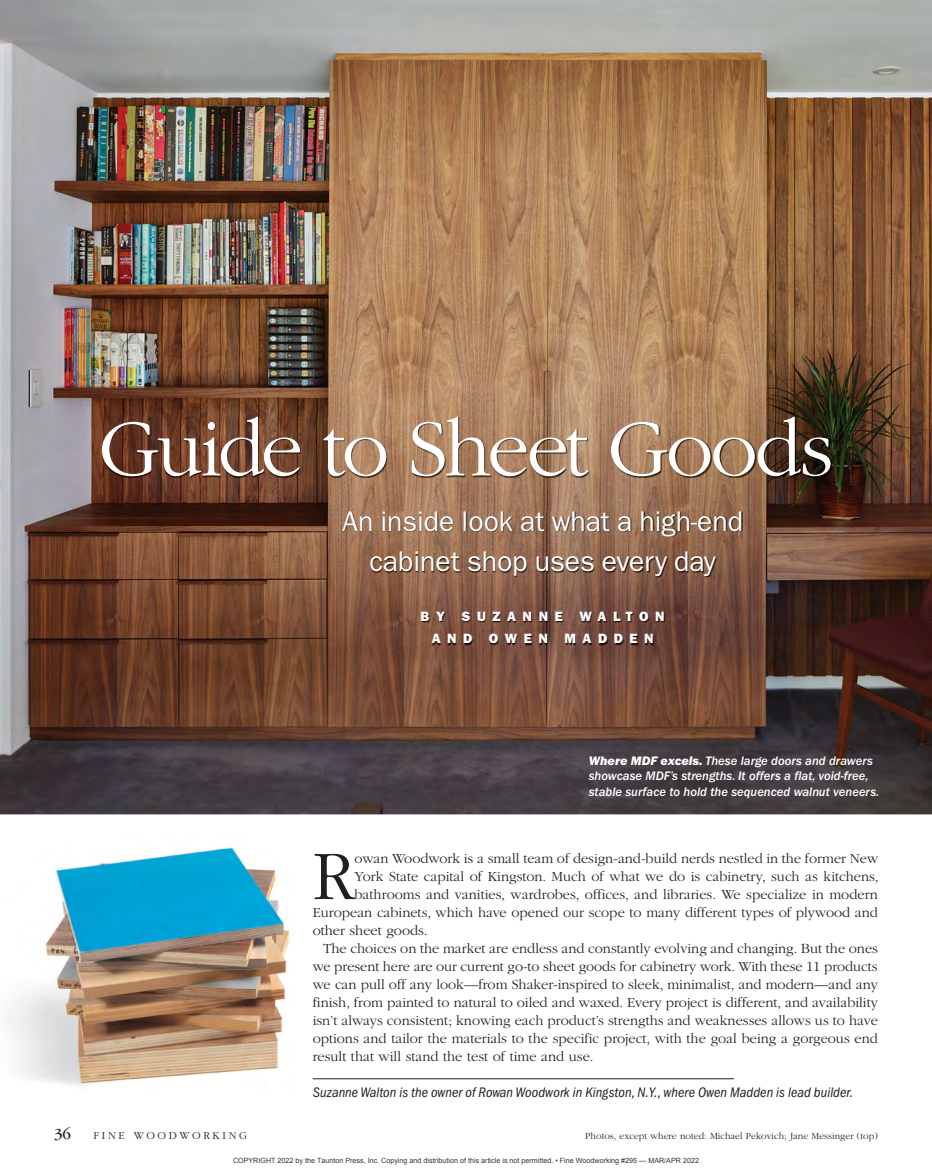
<style>
.page{position:relative;width:932px;height:1175px;background:#fff}
.page>*{position:absolute;margin:0;border:0;box-sizing:border-box;transform-origin:0 0}
.t1{font:300 83.7px "ITC Garamond Std";letter-spacing:-.045em;color:#fff}
.t2{font:300 72.15px "ITC Garamond Std";color:#231f20}
.t3{font:28.5px/40.5px "ITC Franklin Gothic Std";letter-spacing:-.005em;color:#fff;text-align:center}
.t4{font:16.05px "ITC Garamond Std";color:#231f20}
.t5{font:300 14.4px "ITC Garamond Std";color:#231f20}
.t6{font:italic condensed 14.25px "ITC Franklin Gothic Std";letter-spacing:.005em;color:#231f20}
.t7{font:13.5px/22.5px "ITC Franklin Gothic Std Hvy";letter-spacing:.485em;color:#fff;text-align:center}
.t8{font:12.75px/15.8px "ITC Franklin Gothic Std Med It";color:#fff}
.t9{font:300 11.1px "ITC Garamond Std";letter-spacing:.24em;color:#231f20}
.t10{font:300 9.75px "ITC Garamond Std";letter-spacing:.005em;color:#231f20}
.t11{font:7.2px "Arial";color:rgb(0 0 0/.8)}
.s1{font-family:"ITC Franklin Gothic Std Hvy It"}
</style>
<div class="page">
<img style="left:0;top:0;width:932px;height:814px">
<hr style="left:312px;top:1078px;width:422px;height:1px;background:#231f20">
<img style="left:102px;top:417px;width:729px;height:61px">
<img style="left:7px;top:847px;width:283px;height:239px">
<img style="left:343px;top:512px;width:399px;height:133px">
<p class="t1" style="left:99px;top:404px;width:736px">Guide to Sheet Goods</p>
<p class="t3" style="left:342px;top:501px;width:402px">An inside look at what a high-end cabinet shop uses every day</p>
<p class="t7" style="left:420px;top:605px;width:246px">BY SUZANNE WALTON<br>AND OWEN MADDEN</p>
<p class="t8" style="left:588px;top:752px;width:292px"><span class="s1">Where MDF excels.</span> These large doors and drawers showcase MDF’s strengths. It offers a flat, void-free, stable surface to hold the sequenced walnut veneers.</p>
<p class="t2" style="left:312px;top:837px;width:43px">R</p>
<p class="t5" style="left:354px;top:850px;width:525px">owan Woodwork is a small team of design-and-build nerds nestled in the former New</p>
<p class="t5" style="left:354px;top:868px;width:525px">York State capital of Kingston. Much of what we do is cabinetry, such as kitchens,</p>
<p class="t5" style="left:354px;top:886px;width:525px">bathrooms and vanities, wardrobes, offices, and libraries. We specialize in modern</p>
<p class="t5" style="left:313px;top:904px;width:567px">European cabinets, which have opened our scope to many different types of plywood and</p>
<p class="t5" style="left:313px;top:922px;width:116px">other sheet goods.</p>
<p class="t5" style="left:323px;top:940px;width:556px">The choices on the market are endless and constantly evolving and changing. But the ones</p>
<p class="t5" style="left:312px;top:958px;width:566px">we present here are our current go-to sheet goods for cabinetry work. With these 11 products</p>
<p class="t5" style="left:312px;top:976px;width:566px">we can pull off any look—from Shaker-inspired to sleek, minimalist, and modern—and any</p>
<p class="t5" style="left:312px;top:994px;width:566px">finish, from painted to natural to oiled and waxed. Every project is different, and availability</p>
<p class="t5" style="left:312px;top:1012px;width:566px">isn’t always consistent; knowing each product’s strengths and weaknesses allows us to have</p>
<p class="t5" style="left:312px;top:1030px;width:567px">options and tailor the materials to the specific project, with the goal being a gorgeous end</p>
<p class="t5" style="left:312px;top:1048px;width:282px">result that will stand the test of time and use.</p>
<p class="t6" style="left:312px;top:1084px;width:542px">Suzanne Walton is the owner of Rowan Woodwork in Kingston, N.Y., where Owen Madden is lead builder.</p>
<p class="t4" style="left:54px;top:1124px;width:19px">36</p>
<p class="t9" style="left:93px;top:1129px;width:155px">FINE WOODWORKING</p>
<p class="t10" style="left:585px;top:1130px;width:294px">Photos, except where noted: Michael Pekovich; Jane Messinger (top)</p>
<p class="t11" style="left:233px;top:1155px;width:467px">COPYRIGHT 2022 by the Taunton Press, Inc. Copying and distribution of this article is not permitted. • Fine Woodworking #295 — MAR/APR 2022</p>
</div>
